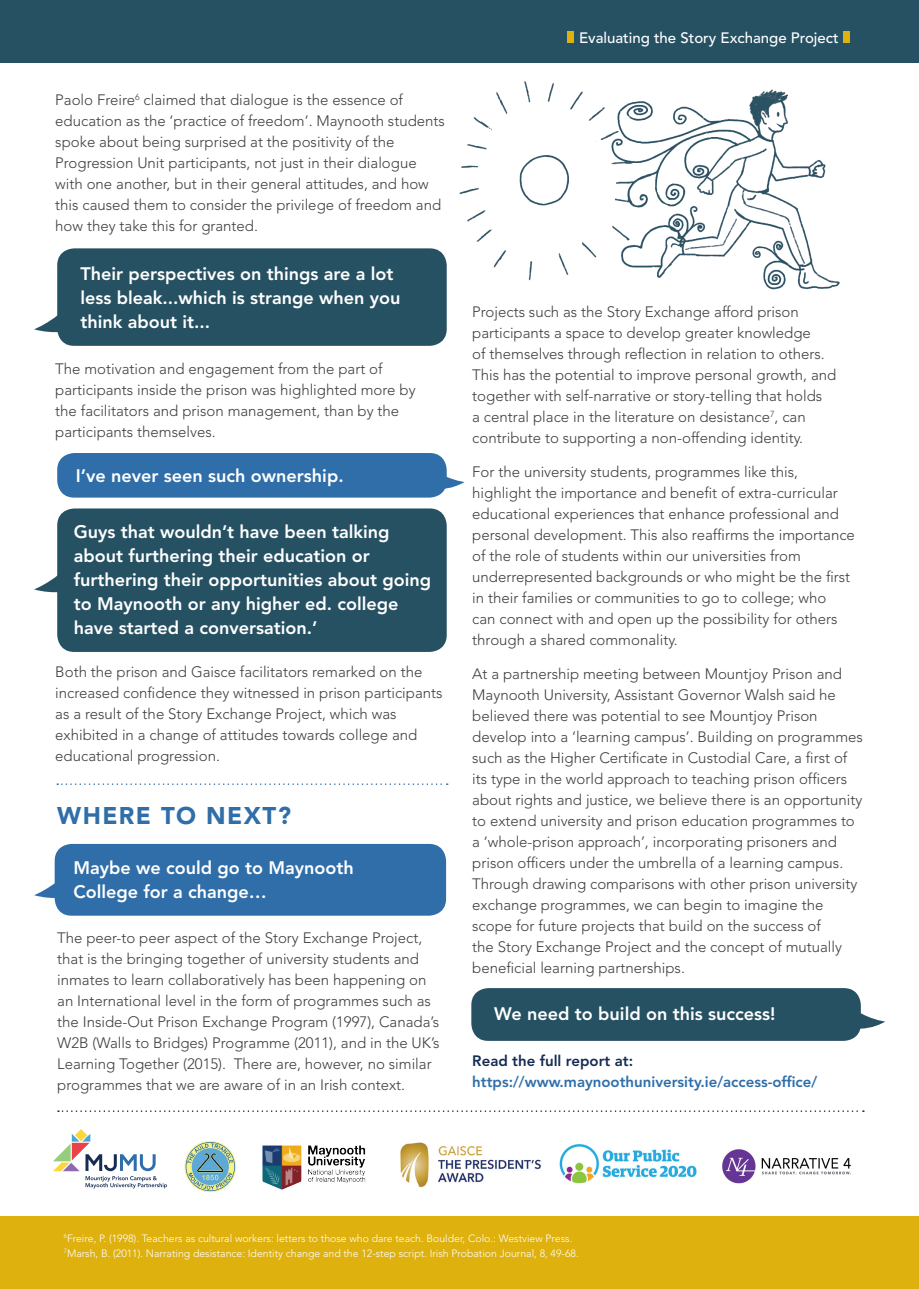
<style>
.page{position:relative;width:919px;height:1289px;background:#fff}
.page>*{position:absolute;margin:0;border:0;box-sizing:border-box;transform-origin:0 0}
.t1{font:900 24px "Avenir LT Std";letter-spacing:.06em;color:#2f6ea9}
.t2{font:800 18px/24px "Avenir LT Std";color:#fff}
.t3{font:300 15px/21px "Avenir";color:#3e3e3f}
.t4{font:800 15px "Avenir LT Std";color:#2f6ea9}
.t5{font:500 15px "Avenir LT Std";color:#fff}
.t6{font:800 15px "Avenir LT Std";color:#152c53}
.t7{font:300 10.5px/15px "Avenir LT Std";color:#fff}
</style>
<div class="page">
<img style="left:440px;top:62px;width:428px;height:237px">
<div style="left:0;top:1216px;width:918px;height:72px;background:#dfb10e"></div>
<div style="left:0;top:0;width:918px;height:62px;background:#265162"></div>
<div style="left:567px;top:31px;width:6px;height:12px;background:#dfb10e"></div>
<div style="left:843px;top:31px;width:6px;height:12px;background:#dfb10e"></div>
<svg style="left:34px;top:260px;width:27px;height:80px"></svg>
<svg style="left:34px;top:520px;width:24px;height:73px"></svg>
<svg style="left:34px;top:843px;width:71px;height:62px"></svg>
<div style="left:57px;top:248px;width:389px;height:98px;background:#265162;border-radius:17px"></div>
<div style="left:57px;top:508px;width:389px;height:144px;background:#265162;border-radius:17px"></div>
<div style="left:57px;top:453px;width:389px;height:44px;background:#2f6ea9;border-radius:17px"></div>
<svg style="left:431px;top:453px;width:33px;height:42px"></svg>
<div style="left:55px;top:844px;width:391px;height:71px;background:#2f6ea9;border-radius:17px"></div>
<svg style="left:58px;top:1110px;width:805px;height:1px"></svg>
<svg style="left:57px;top:783px;width:390px;height:2px"></svg>
<svg style="left:53px;top:1129px;width:114px;height:59px"></svg>
<img style="left:262px;top:1145px;width:104px;height:45px">
<img style="left:184px;top:1141px;width:52px;height:52px">
<img style="left:400px;top:1142px;width:141px;height:45px">
<img style="left:559px;top:1144px;width:138px;height:40px">
<img style="left:722px;top:1149px;width:129px;height:35px">
<div style="left:471px;top:988px;width:389px;height:52px;background:#265162;border-radius:17px"></div>
<svg style="left:828px;top:988px;width:57px;height:46px"></svg>
<p class="t3" style="left:55px;top:90px;width:391px">Paolo Freire<sup>6</sup> claimed that dialogue is the essence of education as the ‘practice of freedom’. Maynooth students spoke about being surprised at the positivity of the Progression Unit participants, not just in their dialogue with one another, but in their general attitudes, and how this caused them to consider the privilege of freedom and how they take this for granted.</p>
<p class="t2" style="left:80px;top:262px;width:321px">Their perspectives on things are a lot less bleak...which is strange when you think about it...</p>
<p class="t3" style="left:55px;top:358px;width:362px">The motivation and engagement from the part of participants inside the prison was highlighted more by the facilitators and prison management, than by the participants themselves.</p>
<p class="t2" style="left:76px;top:463px;width:269px">I’ve never seen such ownership.</p>
<p class="t2" style="left:74px;top:519px;width:359px">Guys that wouldn’t have been talking about furthering their education or furthering their opportunities about going to Maynooth or any higher ed. college have started a conversation.’</p>
<p class="t3" style="left:55px;top:661px;width:389px">Both the prison and Gaisce facilitators remarked on the increased confidence they witnessed in prison participants as a result of the Story Exchange Project, which was exhibited in a change of attitudes towards college and educational progression.</p>
<h1 class="t1" style="left:57px;top:801px;width:235px">WHERE TO NEXT?</h1>
<p class="t2" style="left:73px;top:855px;width:282px">Maybe we could go to Maynooth<br>College for a change…</p>
<p class="t3" style="left:57px;top:927px;width:384px">The peer-to peer aspect of the Story Exchange Project, that is the bringing together of university students and inmates to learn collaboratively has been happening on an International level in the form of programmes such as the Inside-Out Prison Exchange Program (1997), Canada’s W2B (Walls to Bridges) Programme (2011), and in the UK’s Learning Together (2015). There are, however, no similar programmes that we are aware of in an Irish context.</p>
<p class="t5" style="left:579px;top:29px;width:261px">Evaluating the Story Exchange Project</p>
<p class="t3" style="left:472px;top:301px;width:365px">Projects such as the Story Exchange afford prison participants a space to develop greater knowledge<br>of themselves through reflection in relation to others.<br>This has the potential to improve personal growth, and together with self-narrative or story-telling that holds<br>a central place in the literature on desistance<sup>7</sup>, can contribute to supporting a non-offending identity.</p>
<p class="t3" style="left:472px;top:461px;width:384px">For the university students, programmes like this, highlight the importance and benefit of extra-curricular educational experiences that enhance professional and personal development. This also reaffirms the importance of the role of students within our universities from underrepresented backgrounds or who might be the first in their families or communities to go to college; who<br>can connect with and open up the possibility for others through a shared commonality.</p>
<p class="t3" style="left:472px;top:663px;width:392px">At a partnership meeting between Mountjoy Prison and Maynooth University, Assistant Governor Walsh said he believed there was potential to see Mountjoy Prison develop into a ‘learning campus’. Building on programmes such as the Higher Certificate in Custodial Care, a first of its type in the world approach to teaching prison officers about rights and justice, we believe there is an opportunity to extend university and prison education programmes to a ‘whole-prison approach’, incorporating prisoners and prison officers under the umbrella of a learning campus.<br>Through drawing comparisons with other prison university exchange programmes, we can begin to imagine the scope for future projects that build on the success of<br>the Story Exchange Project and the concept of mutually beneficial learning partnerships.</p>
<p class="t2" style="left:494px;top:1001px;width:282px">We need to build on this success!</p>
<p class="t6" style="left:472px;top:1051px;width:162px">Read the full report at:</p>
<p class="t4" style="left:472px;top:1072px;width:346px">https://www.maynoothuniversity.ie/access-office/</p>
<p class="t7" style="left:64px;top:1230px;width:516px"><sup>6</sup>Freire, P. (1998). Teachers as cultural workers: letters to those who dare teach. Boulder, Colo.: Westview Press.<br><sup>7</sup>Marsh, B. (2011). Narrating desistance: Identity change and the 12-step script. Irish Probation Journal, 8, 49-68.</p>
</div>
